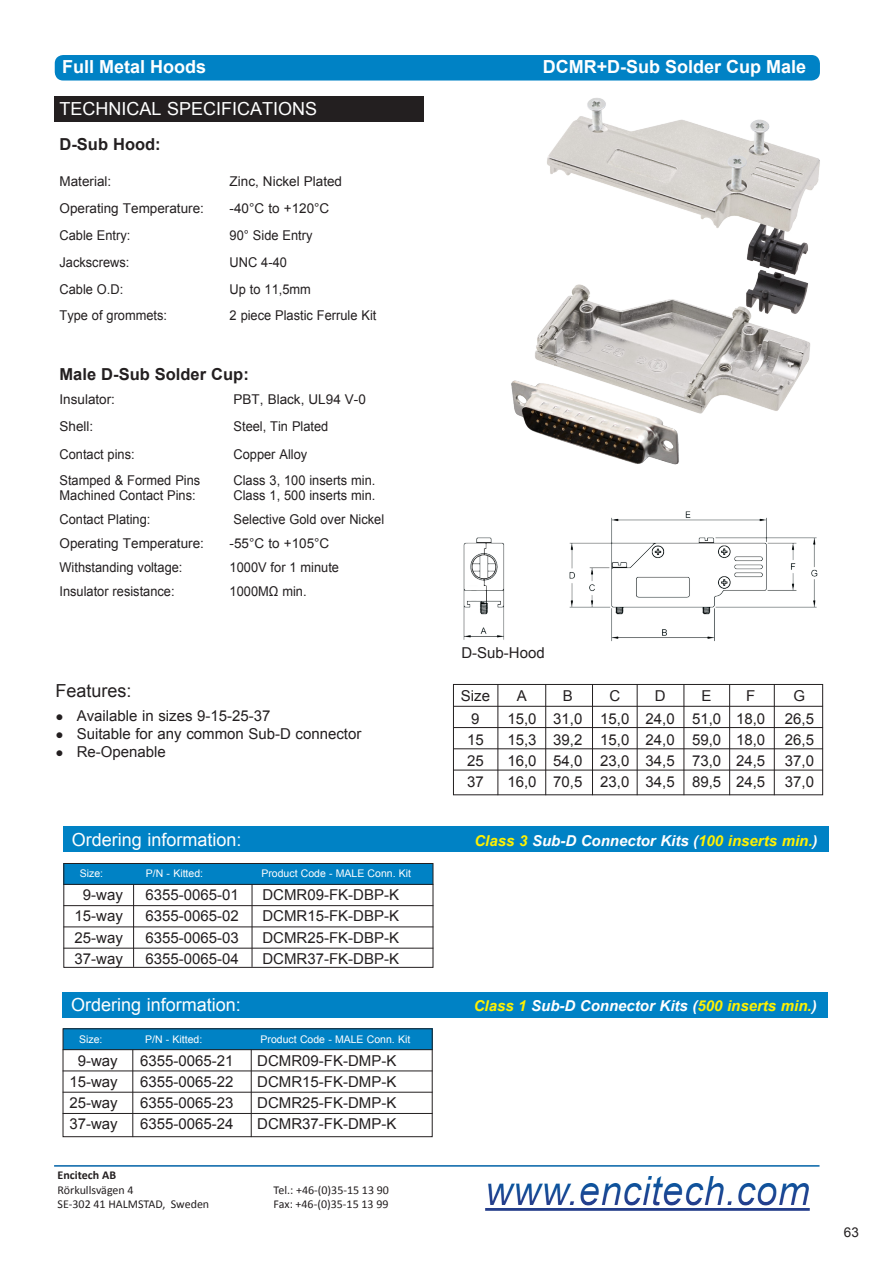
<style>
.page{position:relative;width:893px;height:1263px;background:#fff}
.page>*{position:absolute;margin:0;border:0;box-sizing:border-box;transform-origin:0 0}
.t1{font:italic 40.35px "Arial";letter-spacing:.01em;color:#253f8e;scale:.96 1}
.t2{font:18px "Arial";color:#fff}
.t3{font:700 18px "Arial";color:#fff}
.t4{font:18px "Arial";color:#231f20}
.t5{font:700 16.5px "Arial";color:#231f20}
.t6{font:15px "Arial";color:#231f20}
.t7{font:italic 700 15px "Arial";color:#fff101}
.t8{font:13.5px "Arial";color:#231f20;scale:.95 1}
.t9{font:13.5px "Arial";color:#231f20}
.t10{font:12px "Calibri";color:#231f20}
.t11{font:700 12px "Calibri";color:#231f20}
.t12{font:10.5px "Arial";color:#fff}
.s1{font-size:13.5px}
.s2{color:#fff}
</style>
<div class="page">
<div style="left:54px;top:96px;width:370px;height:26px;background:#231f20"></div>
<div style="left:55px;top:55px;width:765px;height:26px;background:#0082c5;border-radius:9px"></div>
<div style="left:63px;top:992px;width:765px;height:25px;background:#0082c5"></div>
<div style="left:63px;top:1028px;width:370px;height:22px;background:#0082c5"></div>
<div style="left:63px;top:1028px;width:370px;height:109px;border:1px solid #231f20"></div>
<hr style="left:63px;top:1049px;width:370px;height:1px;background:#231f20">
<hr style="left:63px;top:1070px;width:370px;height:1px;background:#231f20">
<hr style="left:63px;top:1092px;width:370px;height:1px;background:#231f20">
<hr style="left:63px;top:1113px;width:370px;height:1px;background:#231f20">
<hr style="left:132px;top:1050px;width:1px;height:87px;background:#231f20">
<hr style="left:251px;top:1050px;width:1px;height:87px;background:#231f20">
<div style="left:63px;top:826px;width:766px;height:26px;background:#0082c5"></div>
<div style="left:63px;top:863px;width:370px;height:21px;background:#0082c5"></div>
<div style="left:63px;top:863px;width:370px;height:105px;border:1px solid #231f20"></div>
<hr style="left:63px;top:884px;width:370px;height:1px;background:#231f20">
<hr style="left:63px;top:905px;width:370px;height:1px;background:#231f20">
<hr style="left:63px;top:926px;width:370px;height:1px;background:#231f20">
<hr style="left:63px;top:948px;width:370px;height:1px;background:#231f20">
<hr style="left:133px;top:884px;width:1px;height:83px;background:#231f20">
<hr style="left:252px;top:884px;width:1px;height:83px;background:#231f20">
<img style="left:463px;top:542px;width:355px;height:100px">
<div style="left:453px;top:684px;width:370px;height:111px;background:#fff;border:1px solid #231f20"></div>
<hr style="left:453px;top:706px;width:370px;height:1px;background:#231f20">
<hr style="left:497px;top:684px;width:1px;height:111px;background:#231f20">
<hr style="left:545px;top:684px;width:1px;height:111px;background:#231f20">
<hr style="left:592px;top:684px;width:1px;height:111px;background:#231f20">
<hr style="left:637px;top:684px;width:1px;height:111px;background:#231f20">
<hr style="left:684px;top:684px;width:1px;height:111px;background:#231f20">
<hr style="left:729px;top:684px;width:1px;height:111px;background:#231f20">
<hr style="left:774px;top:684px;width:1px;height:111px;background:#231f20">
<hr style="left:453px;top:727px;width:370px;height:1px;background:#231f20">
<hr style="left:453px;top:748px;width:370px;height:1px;background:#231f20">
<hr style="left:453px;top:770px;width:370px;height:1px;background:#231f20">
<hr style="left:54px;top:1165px;width:765px;height:1px;background:#0062a7">
<svg style="left:464px;top:1165px;width:356px;height:23px"></svg>
<div style="left:464px;top:1188px;width:374px;height:34px;background:#231f20;opacity:.18"></div>
<img style="left:466px;top:98px;width:354px;height:451px">
<p class="t3" style="left:62px;top:55px;width:146px">Full Metal Hoods</p>
<p class="t3" style="left:543px;top:55px;width:265px">DCMR+D-Sub Solder Cup Male</p>
<p class="t2" style="left:60px;top:97px;width:259px">TECHNICAL SPECIFICATIONS</p>
<p class="t5" style="left:60px;top:133px;width:103px">D-Sub Hood:</p>
<p class="t9" style="left:60px;top:173px;width:53px">Material:</p>
<p class="t9" style="left:230px;top:173px;width:114px">Zinc, Nickel Plated</p>
<p class="t9" style="left:60px;top:199px;width:146px">Operating Temperature:</p>
<p class="t9" style="left:230px;top:199px;width:101px">-40°C to +120°C</p>
<p class="t8" style="left:60px;top:226px;width:76px">Cable Entry:</p>
<p class="t8" style="left:230px;top:226px;width:89px">90° Side Entry</p>
<p class="t8" style="left:60px;top:253px;width:75px">Jackscrews:</p>
<p class="t8" style="left:230px;top:253px;width:62px">UNC 4-40</p>
<p class="t8" style="left:60px;top:280px;width:69px">Cable O.D:</p>
<p class="t8" style="left:230px;top:280px;width:87px">Up to 11,5mm</p>
<p class="t8" style="left:60px;top:307px;width:115px">Type of grommets:</p>
<p class="t8" style="left:230px;top:307px;width:156px">2 piece Plastic Ferrule Kit</p>
<p class="t5" style="left:60px;top:363px;width:191px">Male D-Sub Solder Cup:</p>
<p class="t9" style="left:60px;top:390px;width:57px">Insulator:</p>
<p class="t9" style="left:234px;top:390px;width:134px">PBT, Black, UL94 V-0</p>
<p class="t9" style="left:60px;top:417px;width:35px">Shell:</p>
<p class="t8" style="left:234px;top:417px;width:101px">Steel, Tin Plated</p>
<p class="t8" style="left:60px;top:446px;width:81px">Contact pins:</p>
<p class="t8" style="left:234px;top:446px;width:79px">Copper Alloy</p>
<p class="t8" style="left:60px;top:471px;width:150px">Stamped &amp; Formed Pins</p>
<p class="t8" style="left:234px;top:471px;width:151px">Class 3, 100 inserts min.</p>
<p class="t8" style="left:60px;top:486px;width:145px">Machined Contact Pins:</p>
<p class="t8" style="left:234px;top:486px;width:151px">Class 1, 500 inserts min.</p>
<p class="t8" style="left:60px;top:510px;width:97px">Contact Plating:</p>
<p class="t8" style="left:234px;top:510px;width:160px">Selective Gold over Nickel</p>
<p class="t9" style="left:60px;top:534px;width:146px">Operating Temperature:</p>
<p class="t9" style="left:230px;top:534px;width:101px">-55°C to +105°C</p>
<p class="t8" style="left:60px;top:558px;width:131px">Withstanding voltage:</p>
<p class="t8" style="left:230px;top:558px;width:117px">1000V for 1 minute</p>
<p class="t8" style="left:60px;top:582px;width:123px">Insulator resistance:</p>
<p class="t8" style="left:230px;top:582px;width:83px">1000MΩ min.</p>
<p class="t4" style="left:55px;top:679px;width:78px">Features:</p>
<p class="t6" style="left:55px;top:706px;width:217px"><span class="s1">●</span> Available in sizes 9-15-25-37</p>
<p class="t6" style="left:55px;top:724px;width:307px"><span class="s1">●</span> Suitable for any common Sub-D connector</p>
<p class="t6" style="left:55px;top:742px;width:112px"><span class="s1">●</span> Re-Openable</p>
<p class="t6" style="left:461px;top:643px;width:85px">D-Sub-Hood</p>
<p class="t6" style="left:461px;top:686px;width:31px">Size</p>
<p class="t6" style="left:517px;top:686px;width:12px">A</p>
<p class="t6" style="left:563px;top:686px;width:12px">B</p>
<p class="t6" style="left:609px;top:686px;width:12px">C</p>
<p class="t6" style="left:655px;top:686px;width:12px">D</p>
<p class="t6" style="left:702px;top:686px;width:12px">E</p>
<p class="t6" style="left:746px;top:686px;width:11px">F</p>
<p class="t6" style="left:794px;top:686px;width:13px">G</p>
<p class="t6" style="left:471px;top:708px;width:10px">9</p>
<p class="t6" style="left:507px;top:708px;width:259px">15,0 31,0 15,0 24,0 51,0 18,0</p>
<p class="t6" style="left:785px;top:708px;width:31px">26,5</p>
<p class="t6" style="left:467px;top:730px;width:18px">15</p>
<p class="t6" style="left:507px;top:730px;width:259px">15,3 39,2 15,0 24,0 59,0 18,0</p>
<p class="t6" style="left:785px;top:730px;width:31px">26,5</p>
<p class="t6" style="left:467px;top:751px;width:18px">25</p>
<p class="t6" style="left:507px;top:751px;width:259px">16,0 54,0 23,0 34,5 73,0 24,5</p>
<p class="t6" style="left:785px;top:751px;width:31px">37,0</p>
<p class="t6" style="left:467px;top:772px;width:18px">37</p>
<p class="t6" style="left:507px;top:772px;width:259px">16,0 70,5 23,0 34,5 89,5 24,5</p>
<p class="t6" style="left:785px;top:772px;width:31px">37,0</p>
<p class="t2" style="left:72px;top:828px;width:171px">Ordering information:</p>
<p class="t7" style="left:474px;top:831px;width:344px">Class 3 <span class="s2">Sub-D Connector Kits (</span>100 inserts min.<span class="s2">)</span></p>
<p class="t12" style="left:80px;top:867px;width:25px">Size:</p>
<p class="t12" style="left:146px;top:867px;width:59px">P/N - Kitted:</p>
<p class="t12" style="left:261px;top:867px;width:151px">Product Code - MALE Conn. Kit</p>
<p class="t6" style="left:83px;top:885px;width:42px">9-way</p>
<p class="t6" style="left:145px;top:885px;width:95px">6355-0065-01</p>
<p class="t6" style="left:262px;top:885px;width:138px">DCMR09-FK-DBP-K</p>
<p class="t6" style="left:75px;top:906px;width:50px">15-way</p>
<p class="t6" style="left:145px;top:906px;width:95px">6355-0065-02</p>
<p class="t6" style="left:262px;top:906px;width:138px">DCMR15-FK-DBP-K</p>
<p class="t6" style="left:75px;top:928px;width:50px">25-way</p>
<p class="t6" style="left:145px;top:928px;width:95px">6355-0065-03</p>
<p class="t6" style="left:262px;top:928px;width:138px">DCMR25-FK-DBP-K</p>
<p class="t6" style="left:75px;top:949px;width:50px">37-way</p>
<p class="t6" style="left:145px;top:949px;width:95px">6355-0065-04</p>
<p class="t6" style="left:262px;top:949px;width:138px">DCMR37-FK-DBP-K</p>
<p class="t2" style="left:71px;top:993px;width:171px">Ordering information:</p>
<p class="t7" style="left:474px;top:996px;width:344px">Class 1 <span class="s2">Sub-D Connector Kits (</span>500 inserts min.<span class="s2">)</span></p>
<p class="t12" style="left:79px;top:1032px;width:25px">Size:</p>
<p class="t12" style="left:145px;top:1032px;width:59px">P/N - Kitted:</p>
<p class="t12" style="left:261px;top:1032px;width:151px">Product Code - MALE Conn. Kit</p>
<p class="t6" style="left:78px;top:1050px;width:42px">9-way</p>
<p class="t6" style="left:140px;top:1050px;width:95px">6355-0065-21</p>
<p class="t6" style="left:257px;top:1050px;width:141px">DCMR09-FK-DMP-K</p>
<p class="t6" style="left:69px;top:1072px;width:50px">15-way</p>
<p class="t6" style="left:140px;top:1072px;width:95px">6355-0065-22</p>
<p class="t6" style="left:257px;top:1072px;width:141px">DCMR15-FK-DMP-K</p>
<p class="t6" style="left:69px;top:1093px;width:50px">25-way</p>
<p class="t6" style="left:140px;top:1093px;width:95px">6355-0065-23</p>
<p class="t6" style="left:257px;top:1093px;width:141px">DCMR25-FK-DMP-K</p>
<p class="t6" style="left:69px;top:1114px;width:50px">37-way</p>
<p class="t6" style="left:140px;top:1114px;width:95px">6355-0065-24</p>
<p class="t6" style="left:257px;top:1114px;width:141px">DCMR37-FK-DMP-K</p>
<p class="t11" style="left:58px;top:1167px;width:60px">Encitech AB</p>
<p class="t10" style="left:58px;top:1182px;width:78px">Rörkullsvägen 4</p>
<p class="t10" style="left:274px;top:1182px;width:117px">Tel.: +46-(0)35-15 13 90</p>
<p class="t10" style="left:58px;top:1196px;width:153px">SE-302 41 HALMSTAD, Sweden</p>
<p class="t10" style="left:274px;top:1196px;width:116px">Fax: +46-(0)35-15 13 99</p>
<h1 class="t1" style="left:485px;top:1165px;width:340px">www.encitech.com</h1>
<p class="t9" style="left:844px;top:1223px;width:17px">63</p>
</div>
